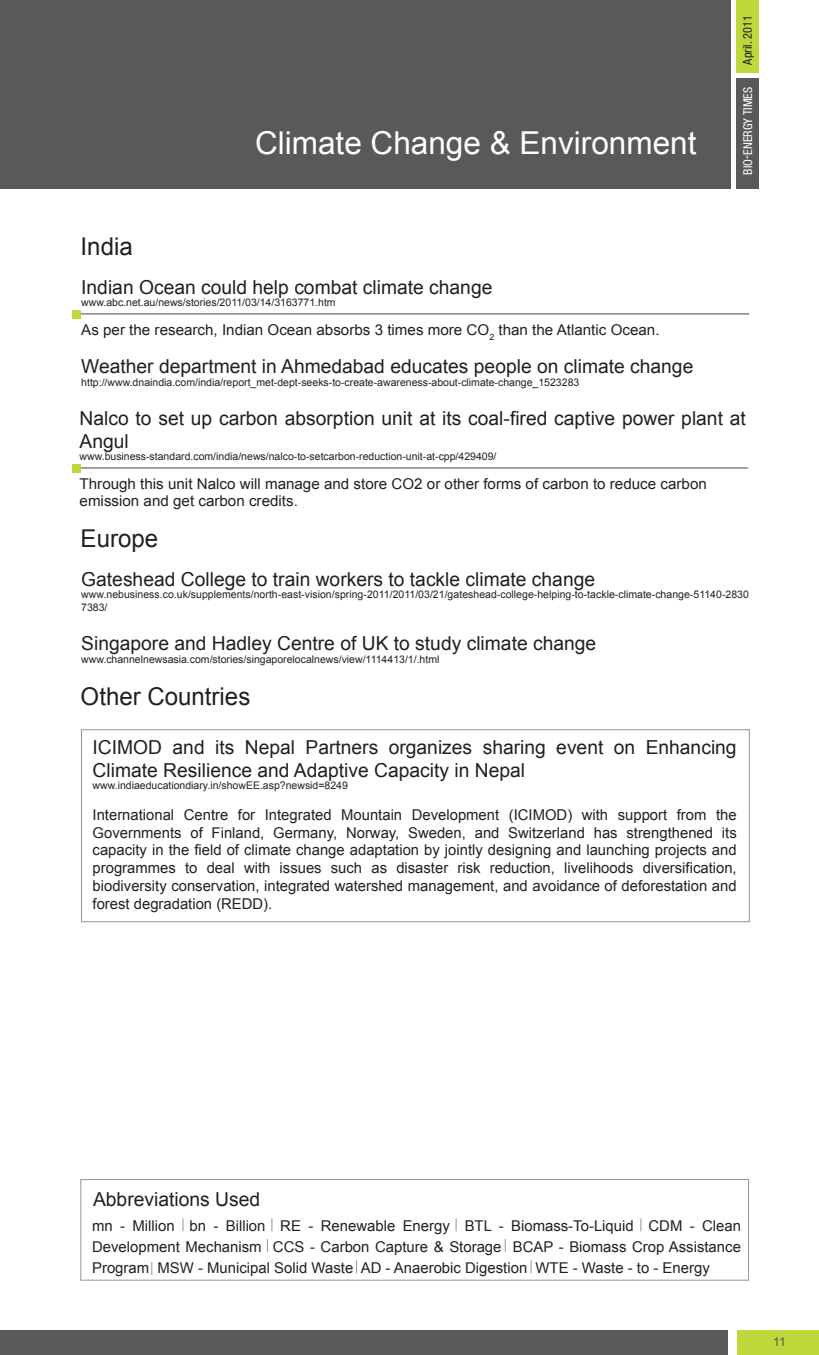
<style>
.page{position:relative;width:819px;height:1355px;background:#fff}
.page>*{position:absolute;margin:0;border:0;box-sizing:border-box;transform-origin:0 0}
.t1{font:31.5px "Arial";color:#fff}
.t2{font:24.5px "Arial";color:#231f20}
.t3{font:19.25px/23.1px "Arial";color:#231f20}
.t4{font:14.88px/17.8px "Arial";color:#231f20;text-align:justify}
.t5{font:condensed 12.25px "Helvetica Neue";color:#fff}
.t6{font:condensed 12.25px "Helvetica Neue";color:#231f20}
.t7{font:12.25px "Arial";color:#58595b}
.t8{font:10.5px/12.6px "Arial";color:#231f20}
</style>
<div class="page">
<div style="left:1px;top:0;width:729px;height:189px;background:#58595b"></div>
<hr style="left:79px;top:313px;width:670px;height:2px;background:#939598">
<div style="left:72px;top:310px;width:9px;height:8px;background:#bfd73b"></div>
<hr style="left:79px;top:467px;width:669px;height:2px;background:#939598">
<div style="left:73px;top:464px;width:8px;height:8px;background:#bfd73b"></div>
<div style="left:737px;top:1330px;width:82px;height:24px;background:#bed73b"></div>
<div style="left:1px;top:1330px;width:727px;height:24px;background:#58595b"></div>
<svg style="left:0;top:1330px;width:1px;height:24px"></svg>
<div style="left:736px;top:78px;width:22px;height:110px;background:#58595b"></div>
<div style="left:736px;top:0;width:22px;height:72px;background:#bed73b"></div>
<hr style="left:0;top:0;width:3px;height:189px;background:#58595b">
<div style="left:81px;top:729px;width:668px;height:192px;border:1px solid #939598"></div>
<div style="left:80px;top:1178px;width:669px;height:102px;border:1px solid #939598"></div>
<svg style="left:182px;top:1218px;width:1px;height:13px"></svg>
<svg style="left:267px;top:1239px;width:1px;height:12px"></svg>
<svg style="left:356px;top:1260px;width:1px;height:13px"></svg>
<svg style="left:530px;top:1260px;width:1px;height:13px"></svg>
<svg style="left:151px;top:1262px;width:1px;height:12px"></svg>
<svg style="left:504px;top:1239px;width:1px;height:12px"></svg>
<svg style="left:271px;top:1218px;width:1px;height:13px"></svg>
<svg style="left:455px;top:1218px;width:1px;height:13px"></svg>
<svg style="left:640px;top:1218px;width:1px;height:13px"></svg>
<h2 class="t2" style="left:81px;top:230px;width:54px">India</h2>
<h1 class="t1" style="left:255px;top:122px;width:443px">Climate Change &amp; Environment</h1>
<p class="t3" style="left:81px;top:275px;width:412px">Indian Ocean could help combat climate change</p>
<p class="t8" style="left:81px;top:296px;width:256px">www.abc.net.au/news/stories/2011/03/14/3163771.htm</p>
<p class="t4" style="left:81px;top:320px;width:579px">As per the research, Indian Ocean absorbs 3 times more CO<sub>2</sub> than the Atlantic Ocean.</p>
<p class="t3" style="left:81px;top:355px;width:613px">Weather department in Ahmedabad educates people on climate change</p>
<p class="t8" style="left:81px;top:376px;width:499px">http://www.dnaindia.com/india/report_met-dept-seeks-to-create-awareness-about-climate-change_1523283</p>
<p class="t6" style="left:740px;top:65px;width:51px;rotate:-90deg">April. 2011</p>
<p class="t5" style="left:740px;top:175px;width:89px;rotate:-90deg">BIO-ENERGY TIMES</p>
<p class="t3" style="left:80px;top:406px;width:667px">Nalco to set up carbon absorption unit at its coal-fired captive power plant at<br>Angul</p>
<p class="t8" style="left:80px;top:450px;width:418px">www.business-standard.com/india/news/nalco-to-setcarbon-reduction-unit-at-cpp/429409/</p>
<p class="t4" style="left:80px;top:474px;width:628px">Through this unit Nalco will manage and store CO2 or other forms of carbon to reduce carbon emission and get carbon credits.</p>
<h2 class="t2" style="left:81px;top:522px;width:79px">Europe</h2>
<p class="t3" style="left:81px;top:567px;width:515px">Gateshead College to train workers to tackle climate change</p>
<p class="t8" style="left:81px;top:588px;width:669px">www.nebusiness.co.uk/supplements/north-east-vision/spring-2011/2011/03/21/gateshead-college-helping-to-tackle-climate-change-51140-2830<br>7383/</p>
<p class="t3" style="left:81px;top:632px;width:516px">Singapore and Hadley Centre of UK to study climate change</p>
<p class="t8" style="left:81px;top:653px;width:360px">www.channelnewsasia.com/stories/singaporelocalnews/view/1114413/1/.html</p>
<h2 class="t2" style="left:81px;top:680px;width:171px">Other Countries</h2>
<p class="t3" style="left:93px;top:735px;width:645px">ICIMOD and its Nepal Partners organizes sharing event on Enhancing<br>Climate Resilience and Adaptive Capacity in Nepal</p>
<p class="t8" style="left:93px;top:779px;width:257px">www.indiaeducationdiary.in/showEE.asp?newsid=8249</p>
<p class="t4" style="left:93px;top:805px;width:645px">International Centre for Integrated Mountain Development (ICIMOD) with support from the Governments of Finland, Germany, Norway, Sweden, and Switzerland has strengthened its capacity in the field of climate change adaptation by jointly designing and launching projects and programmes to deal with issues such as disaster risk reduction, livelihoods diversification, biodiversity conservation, integrated watershed management, and avoidance of deforestation and forest degradation (REDD).</p>
<p class="t3" style="left:93px;top:1188px;width:169px">Abbreviations Used</p>
<p class="t4" style="left:92px;top:1214px;width:650px;line-height:21px">mn - Million bn - Billion RE - Renewable Energy BTL - Biomass-To-Liquid CDM - Clean Development Mechanism CCS - Carbon Capture &amp; Storage BCAP - Biomass Crop Assistance Program MSW - Municipal Solid Waste AD - Anaerobic Digestion WTE - Waste - to - Energy</p>
<p class="t7" style="left:773px;top:1333px;width:14px">11</p>
</div>
